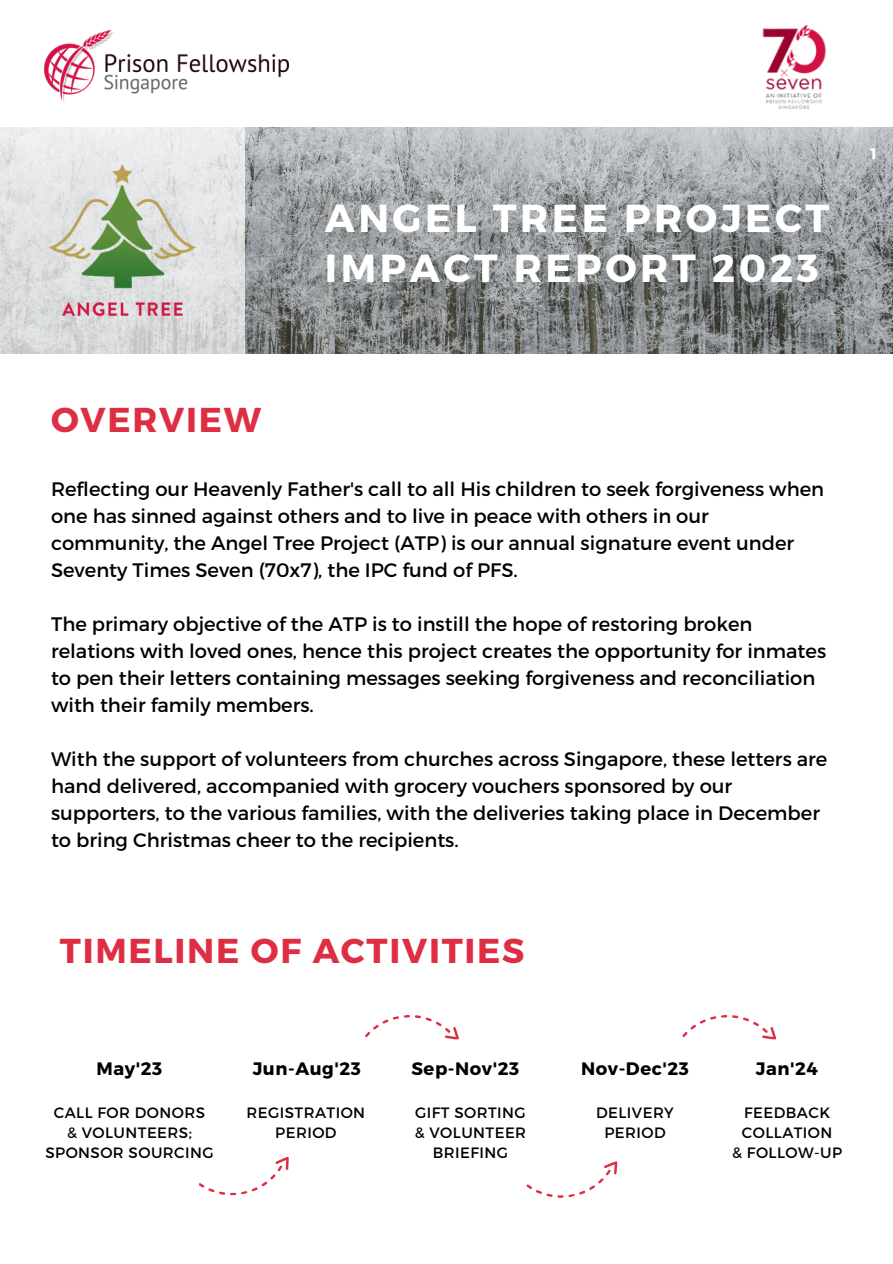
<style>
.page{position:relative;width:893px;height:1264px;background:#fff}
.page>*{position:absolute;margin:0;border:0;box-sizing:border-box;transform-origin:0 0}
.t1{font:700 39px/50.7px "Montserrat";letter-spacing:.09em;color:#fff}
.t2{font:700 34.5px "Montserrat";letter-spacing:.05em;color:#dd2e44}
.t3{font:19.5px/27px "Montserrat";color:#000}
.t4{font:700 18px "Montserrat";letter-spacing:.03em;color:#000}
.t5{font:15px/20.2px "Montserrat";letter-spacing:.03em;color:#000;text-align:center}
.t6{font:700 15px "Montserrat";color:#fff}
</style>
<div class="page">
<img style="left:245px;top:127px;width:647px;height:226px">
<svg style="left:0;top:127px;width:245px;height:227px;background:#dfe1e2"></svg>
<img style="left:49px;top:165px;width:146px;height:151px">
<svg style="left:199px;top:1157px;width:90px;height:39px"></svg>
<svg style="left:365px;top:1015px;width:94px;height:25px"></svg>
<svg style="left:682px;top:1015px;width:94px;height:25px"></svg>
<svg style="left:526px;top:1161px;width:92px;height:37px"></svg>
<img style="left:44px;top:31px;width:244px;height:71px">
<img style="left:762px;top:25px;width:64px;height:84px">
<p class="t1" style="left:325px;top:190px;width:506px">ANGEL TREE PROJECT<br>IMPACT REPORT 2023</p>
<p class="t6" style="left:870px;top:143px;width:8px">1</p>
<p class="t2" style="left:51px;top:397px;width:211px">OVERVIEW</p>
<p class="t3" style="left:51px;top:474px;width:774px">Reflecting our Heavenly Father's call to all His children to seek forgiveness when one has sinned against others and to live in peace with others in our community, the Angel Tree Project (ATP) is our annual signature event under Seventy Times Seven (70x7), the IPC fund of PFS.</p>
<p class="t3" style="left:51px;top:609px;width:776px">The primary objective of the ATP is to instill the hope of restoring broken relations with loved ones, hence this project creates the opportunity for inmates to pen their letters containing messages seeking forgiveness and reconciliation with their family members.</p>
<p class="t3" style="left:51px;top:744px;width:777px">With the support of volunteers from churches across Singapore, these letters are hand delivered, accompanied with grocery vouchers sponsored by our supporters, to the various families, with the deliveries taking place in December to bring Christmas cheer to the recipients.</p>
<p class="t2" style="left:60px;top:928px;width:466px">TIMELINE OF ACTIVITIES</p>
<h4 class="t4" style="left:97px;top:1057px;width:67px">May'23</h4>
<h4 class="t5" style="left:54px;top:1101px;width:153px">CALL FOR DONORS</h4>
<h4 class="t5" style="left:45px;top:1121px;width:170px">&amp; VOLUNTEERS;<br>SPONSOR SOURCING</h4>
<h2 class="t4" style="left:253px;top:1057px;width:110px">Jun-Aug'23</h2>
<h3 class="t5" style="left:246px;top:1101px;width:120px">REGISTRATION<br>PERIOD</h3>
<p class="t4" style="left:411px;top:1057px;width:109px">Sep-Nov'23</p>
<h3 class="t5" style="left:415px;top:1101px;width:112px">GIFT SORTING</h3>
<h3 class="t5" style="left:414px;top:1121px;width:113px">&amp; VOLUNTEER<br>BRIEFING</h3>
<p class="t4" style="left:581px;top:1057px;width:109px">Nov-Dec'23</p>
<h3 class="t5" style="left:596px;top:1101px;width:79px">DELIVERY<br>PERIOD</h3>
<h3 class="t4" style="left:756px;top:1057px;width:63px">Jan'24</h3>
<p class="t5" style="left:741px;top:1101px;width:92px;text-align:left">FEEDBACK<br>COLLATION</p>
<p class="t5" style="left:732px;top:1141px;width:111px">&amp; FOLLOW-UP</p>
</div>
